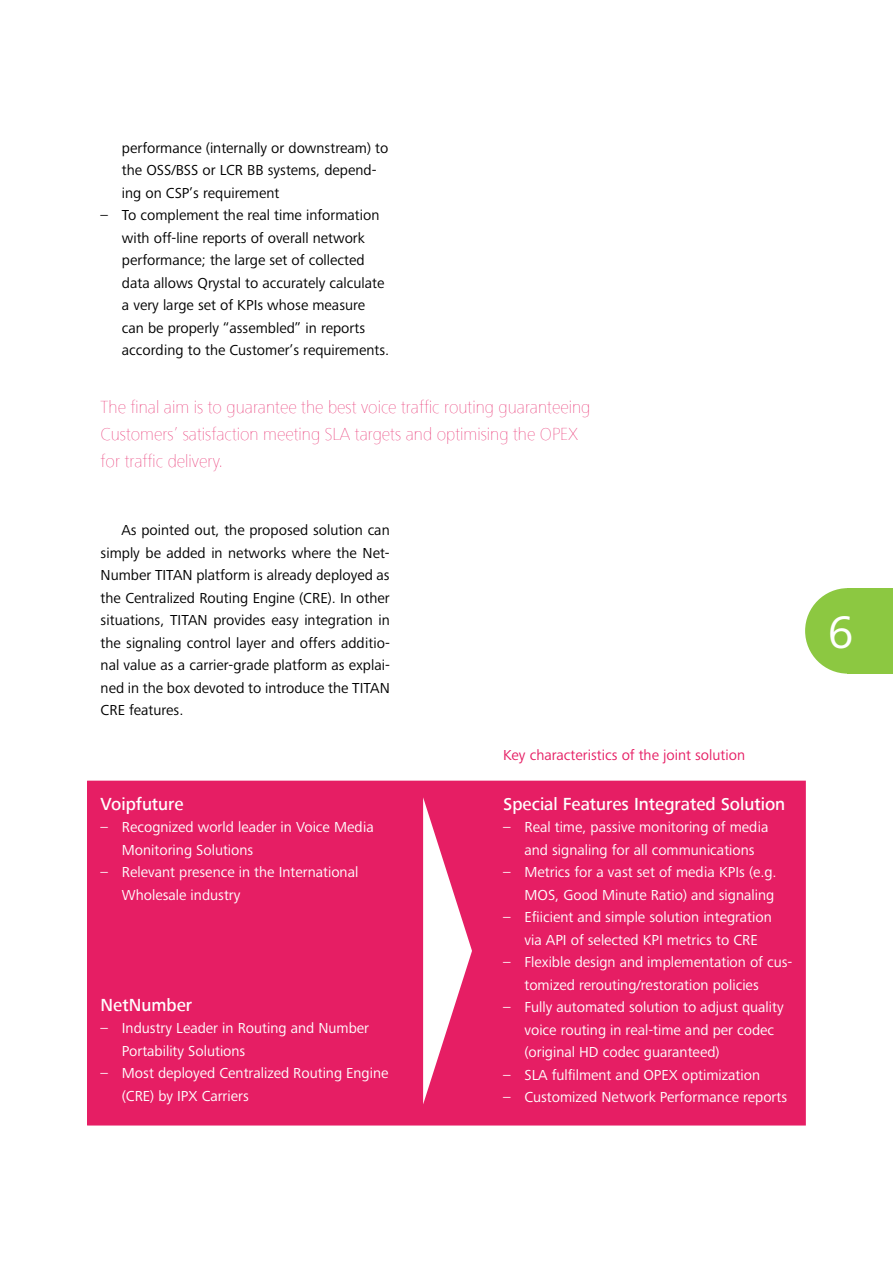
<style>
.page{position:relative;width:893px;height:1263px;background:#fff}
.page>*{position:absolute;margin:0;border:0;box-sizing:border-box;transform-origin:0 0}
.t1{font:47.25px "Frutiger Next Pro";color:#fff}
.t2{font:900 18px/27px "Frutiger Next Com";color:#e61e64}
.t3{font:500 18px "Frutiger Next Com";color:#fff}
.t4{font:15px/22.5px "Frutiger Next Pro";color:#fff}
.t5{font:15px/22.5px "Frutiger Next Pro";color:#000}
.t6{font:15px "Frutiger Next Pro";color:#e61e64}
</style>
<div class="page">
<div style="left:848px;top:588px;width:45px;height:86px;background:#8cc841"></div>
<svg style="left:805px;top:588px;width:43px;height:86px"></svg>
<div style="left:88px;top:781px;width:717px;height:344px;background:#e61e64"></div>
<div style="left:87px;top:781px;width:719px;height:344px;border:2px solid #e61e64"></div>
<svg style="left:423px;top:797px;width:49px;height:307px"></svg>
<p class="t5" style="left:122px;top:138px;width:268px">performance (internally or downstream) to the OSS/BSS or LCR BB systems, depend&shy;ing on CSP’s requirement</p>
<p class="t5" style="left:122px;top:205px;width:269px;text-indent:-21px">– To complement the real time information with off-line reports of overall network performance; the large set of collected data allows Qrystal to accurately calculate a very large set of KPIs whose measure can be properly “assembled” in reports according to the Customer’s requirements.</p>
<p class="t2" style="left:101px;top:393px;width:491px">The final aim is to guarantee the best voice traffic routing guaranteeing<br>Customers’ satisfaction meeting SLA targets and optimising the OPEX for traffic delivery.</p>
<p class="t5" style="left:101px;top:520px;width:291px;text-align:justify;text-indent:21px">As pointed out, the proposed solution can simply be added in networks where the Net-Number TITAN platform is already deployed as the Centralized Routing Engine (CRE). In other situations, TITAN provides easy integration in the signaling control layer and offers additio&shy;nal value as a carrier-grade platform as explai&shy;ned in the box devoted to introduce the TITAN CRE features.</p>
<p class="t3" style="left:101px;top:796px;width:84px">Voipfuture</p>
<p class="t4" style="left:122px;top:817px;width:253px;text-indent:-21px">– Recognized world leader in Voice Media<br>Monitoring Solutions</p>
<p class="t4" style="left:122px;top:862px;width:238px;text-indent:-21px">– Relevant presence in the International<br>Wholesale industry</p>
<p class="t3" style="left:101px;top:997px;width:93px">NetNumber</p>
<p class="t4" style="left:122px;top:1018px;width:249px;text-indent:-21px">– Industry Leader in Routing and Number<br>Portability Solutions</p>
<p class="t4" style="left:122px;top:1063px;width:268px;text-indent:-21px">– Most deployed Centralized Routing Engine (CRE) by IPX Carriers</p>
<p class="t6" style="left:503px;top:749px;width:243px">Key characteristics of the joint solution</p>
<p class="t3" style="left:503px;top:796px;width:284px">Special Features Integrated Solution</p>
<p class="t4" style="left:503px;top:817px;width:267px;text-align:center">– Real time, passive monitoring of media and signaling for all communications</p>
<p class="t4" style="left:503px;top:862px;width:275px;text-align:right">– Metrics for a vast set of media KPIs (e.g.<br>MOS, Good Minute Ratio) and signaling</p>
<p class="t4" style="left:503px;top:907px;width:270px;text-align:center">– Efiicient and simple solution integration via API of selected KPI metrics to CRE</p>
<p class="t4" style="left:524px;top:952px;width:269px;text-indent:-21px">– Flexible design and implementation of cus&shy;tomized rerouting/restoration policies</p>
<p class="t4" style="left:524px;top:997px;width:261px;text-indent:-21px">– Fully automated solution to adjust quality voice routing in real-time and per codec (original HD codec guaranteed)</p>
<p class="t4" style="left:503px;top:1065px;width:258px">– SLA fulfilment and OPEX optimization</p>
<p class="t4" style="left:503px;top:1087px;width:286px">– Customized Network Performance reports</p>
<h1 class="t1" style="left:828px;top:613px;width:27px">6</h1>
</div>
